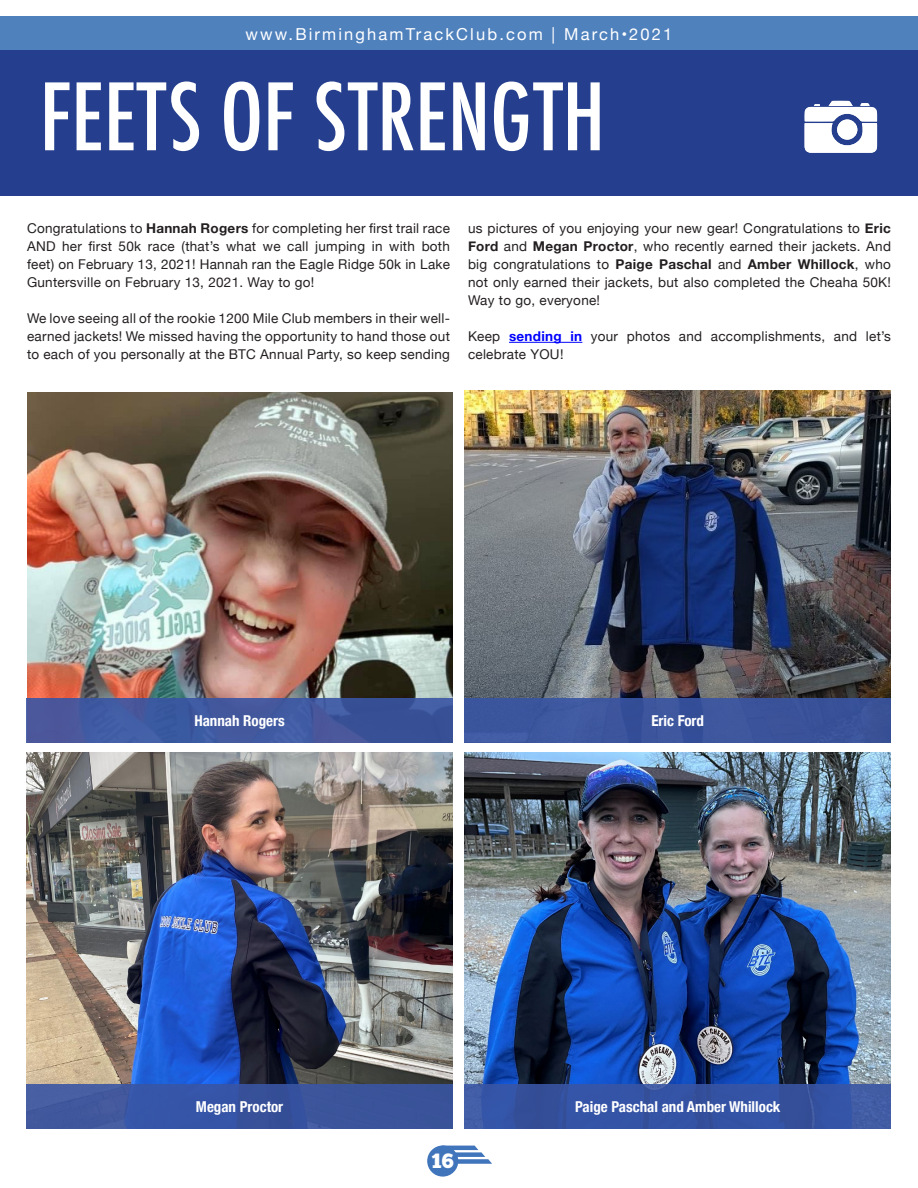
<style>
.page{position:relative;width:918px;height:1188px;background:#fff}
.page>*{position:absolute;margin:0;border:0;box-sizing:border-box;transform-origin:0 0}
.t1{font:500 condensed 90px "Futura";color:#fff}
.t2{font:20.7px "Chunk Five";color:#fff}
.t3{font:16.5px "Helvetica Neue";letter-spacing:.13em;color:#fff}
.t4{font:700 condensed 15px "Helvetica Neue";color:#fff}
.t5{font:13.5px/18px "Helvetica Neue";letter-spacing:.02em;color:#231f20;text-align:justify}
.s1{font-weight:700}
.s2{font-weight:700;color:#00f}
</style>
<div class="page">
<div style="left:0;top:16px;width:918px;height:34px;background:#4f81bd"></div>
<div style="left:427px;top:1145px;width:31px;height:32px;background:#4175bb;border-radius:50%"></div>
<svg style="left:449px;top:1146px;width:43px;height:18px"></svg>
<img style="left:26px;top:753px;width:427px;height:331px">
<img style="left:464px;top:753px;width:426px;height:331px">
<img style="left:27px;top:392px;width:426px;height:306px">
<img style="left:464px;top:390px;width:426px;height:308px">
<div style="left:0;top:50px;width:918px;height:145px;background:#253f8e"></div>
<svg style="left:805px;top:101px;width:72px;height:52px"></svg>
<div style="left:26px;top:698px;width:427px;height:44px;background:#41589d"></div>
<div style="left:26px;top:1084px;width:427px;height:45px;background:linear-gradient(to right,#3f59a4,#365099)"></div>
<div style="left:464px;top:698px;width:427px;height:44px;background:#3b559c"></div>
<svg style="left:464px;top:1084px;width:427px;height:45px;background:#3653a2"></svg>
<hr style="left:509px;top:342px;width:73px;height:1px;background:#00f">
<p class="t3" style="left:246px;top:22px;width:428px">www.BirminghamTrackClub.com | March•2021</p>
<p class="t1" style="left:40px;top:59px;width:567px">FEETS OF STRENGTH</p>
<p class="t5" style="left:27px;top:220px;width:425px">Congratulations to <span class="s1">Hannah Rogers</span> for completing her first trail race AND her first 50k race (that’s what we call jumping in with both feet) on February 13, 2021! Hannah ran the Eagle Ridge 50k in Lake Guntersville on February 13, 2021. Way to go!</p>
<p class="t5" style="left:27px;top:310px;width:425px">We love seeing all of the rookie 1200 Mile Club members in their well&shy;earned jackets! We missed having the opportunity to hand those out to each of you personally at the BTC Annual Party, so keep sending</p>
<p class="t5" style="left:468px;top:220px;width:425px">us pictures of you enjoying your new gear! Congratulations to <span class="s1">Eric Ford</span> and <span class="s1">Megan Proctor</span>, who recently earned their jackets. And big congratulations to <span class="s1">Paige Paschal</span> and <span class="s1">Amber Whillock</span>, who not only earned their jackets, but also completed the Cheaha 50K!<br>Way to go, everyone!</p>
<p class="t5" style="left:468px;top:328px;width:425px">Keep <span class="s2">sending in</span> your photos and accomplishments, and let’s celebrate YOU!</p>
<p class="t4" style="left:194px;top:708px;width:92px">Hannah Rogers</p>
<p class="t4" style="left:651px;top:708px;width:54px">Eric Ford</p>
<p class="t4" style="left:196px;top:1094px;width:89px">Megan Proctor</p>
<h2 class="t2" style="left:431px;top:1148px;width:24px">16</h2>
<p class="t4" style="left:575px;top:1094px;width:207px">Paige Paschal and Amber Whillock</p>
</div>
